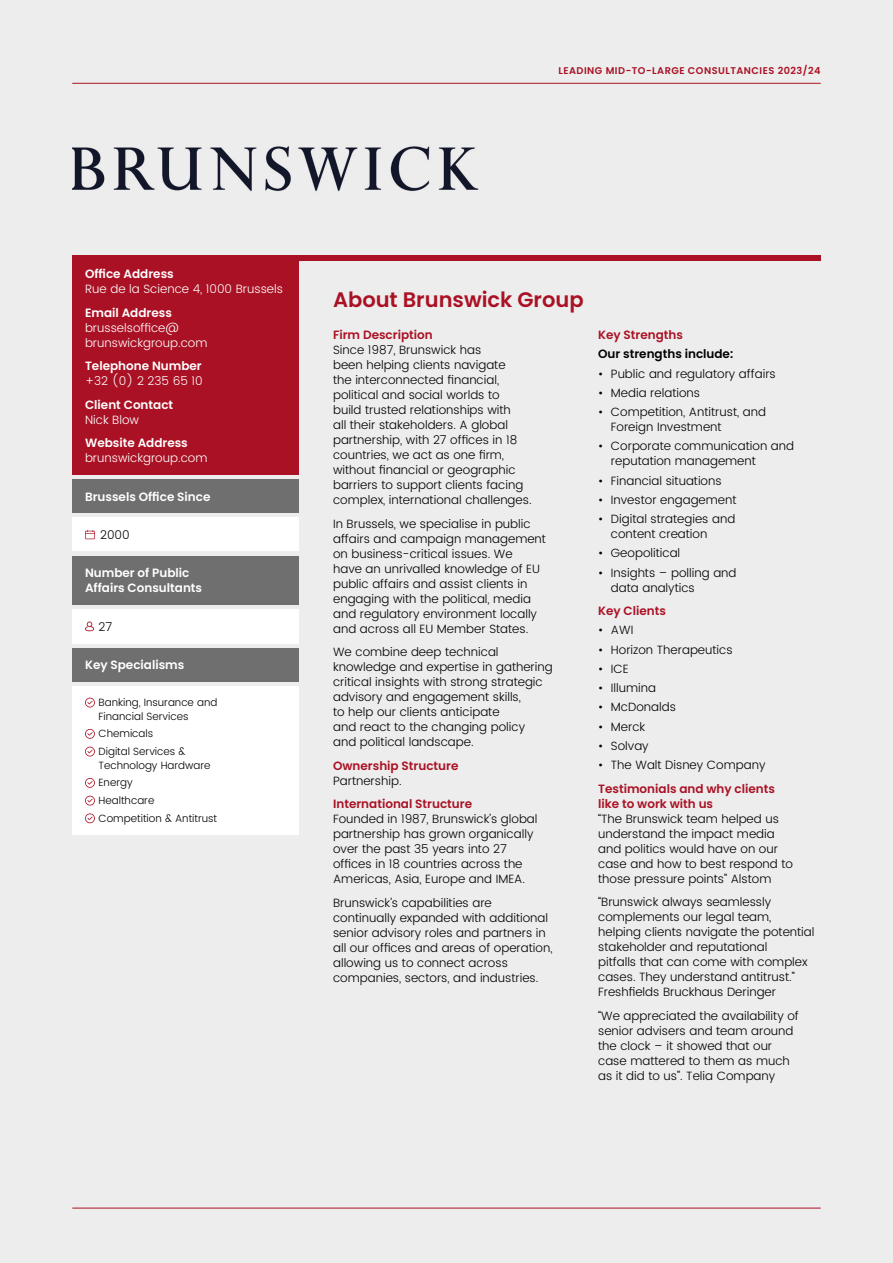
<style>
.page{position:relative;width:893px;height:1263px;background:#ededed}
.page>*{position:absolute;margin:0;border:0;box-sizing:border-box;transform-origin:0 0}
.t1{font:600 21px "Poppins";color:#aa1124}
.t2{font:300 12px/15px "Poppins";color:#000}
.t3{font:600 12px/15px "Poppins";color:#fff}
.t4{font:600 12px/15px "Poppins";color:#aa1124}
.t5{font:300 12px/15px "Poppins";color:#fff}
.t6{font:600 12px "Poppins";color:#000}
.t7{font:300 10.5px/17.7px "Poppins";color:#000}
.t8{font:600 9.75px "Poppins";letter-spacing:.05em;color:#aa1124}
</style>
<div class="page">
<hr style="left:72px;top:83px;width:749px;height:1px;background:#aa1124">
<div style="left:72px;top:255px;width:749px;height:5px;background:#aa1124"></div>
<hr style="left:72px;top:1208px;width:749px;height:1px;background:#aa1124">
<img style="left:72px;top:146px;width:407px;height:45px">
<div style="left:72px;top:479px;width:227px;height:34px;background:#706f6f"></div>
<div style="left:72px;top:556px;width:227px;height:48px;background:#706f6f"></div>
<div style="left:72px;top:517px;width:227px;height:34px;background:#fff"></div>
<svg style="left:85px;top:530px;width:10px;height:9px"></svg>
<div style="left:72px;top:609px;width:227px;height:34px;background:#fff"></div>
<svg style="left:85px;top:621px;width:9px;height:10px"></svg>
<div style="left:72px;top:257px;width:227px;height:218px;background:#aa1124"></div>
<div style="left:72px;top:686px;width:227px;height:148px;background:#fff"></div>
<svg style="left:85px;top:698px;width:10px;height:9px"></svg>
<svg style="left:85px;top:729px;width:10px;height:10px"></svg>
<svg style="left:85px;top:747px;width:10px;height:9px"></svg>
<svg style="left:85px;top:778px;width:10px;height:10px"></svg>
<svg style="left:85px;top:796px;width:10px;height:9px"></svg>
<svg style="left:85px;top:813px;width:10px;height:10px"></svg>
<div style="left:72px;top:648px;width:227px;height:33px;background:#706f6f"></div>
<p class="t8" style="left:558px;top:65px;width:264px">LEADING MID-TO-LARGE CONSULTANCIES 2023/24</p>
<p class="t3" style="left:85px;top:267px;width:90px">Office Address</p>
<p class="t5" style="left:85px;top:282px;width:199px">Rue de la Science 4, 1000 Brussels</p>
<p class="t3" style="left:85px;top:305px;width:88px">Email Address</p>
<p class="t5" style="left:85px;top:321px;width:124px">brusselsoffice@ brunswickgroup.com</p>
<p class="t3" style="left:85px;top:359px;width:118px">Telephone Number</p>
<p class="t5" style="left:85px;top:374px;width:119px">+32 (0) 2 235 65 10</p>
<p class="t3" style="left:85px;top:397px;width:90px">Client Contact</p>
<p class="t5" style="left:85px;top:413px;width:56px">Nick Blow</p>
<p class="t3" style="left:85px;top:436px;width:104px">Website Address</p>
<p class="t5" style="left:85px;top:451px;width:124px">brunswickgroup.com</p>
<p class="t3" style="left:85px;top:489px;width:127px">Brussels Office Since</p>
<p class="t2" style="left:100px;top:527px;width:31px">2000</p>
<p class="t3" style="left:85px;top:565px;width:119px">Number of Public<br>Affairs Consultants</p>
<p class="t2" style="left:99px;top:619px;width:15px">27</p>
<p class="t3" style="left:85px;top:657px;width:101px">Key Specialisms</p>
<p class="t7" style="left:99px;top:696px;width:120px;line-height:13.5px">Banking, Insurance and<br>Financial Services</p>
<p class="t7" style="left:99px;top:725px;width:88px">Chemicals<br>Digital Services &amp;</p>
<p class="t7" style="left:99px;top:756px;width:120px">Technology Hardware<br>Energy<br>Healthcare<br>Competition &amp; Antitrust</p>
<h1 class="t1" style="left:333px;top:287px;width:252px">About Brunswick Group</h1>
<p class="t4" style="left:333px;top:327px;width:101px">Firm Description</p>
<p class="t2" style="left:333px;top:343px;width:200px">Since 1987, Brunswick has<br>been helping clients navigate<br>the interconnected financial, political and social worlds to<br>build trusted relationships with<br>all their stakeholders. A global partnership, with 27 offices in 18 countries, we act as one firm, without financial or geographic barriers to support clients facing complex, international challenges.</p>
<p class="t2" style="left:333px;top:516px;width:214px">In Brussels, we specialise in public affairs and campaign management on business-critical issues. We<br>have an unrivalled knowledge of EU public affairs and assist clients in engaging with the political, media and regulatory environment locally and across all EU Member States.</p>
<p class="t2" style="left:333px;top:645px;width:221px">We combine deep technical knowledge and expertise in gathering critical insights with strong strategic advisory and engagement skills,<br>to help our clients anticipate<br>and react to the changing policy<br>and political landscape.</p>
<p class="t4" style="left:333px;top:758px;width:127px">Ownership Structure</p>
<p class="t2" style="left:333px;top:773px;width:70px">Partnership.</p>
<p class="t4" style="left:333px;top:796px;width:140px">International Structure</p>
<p class="t2" style="left:333px;top:812px;width:206px">Founded in 1987, Brunswick’s global partnership has grown organically over the past 35 years into 27 offices in 18 countries across the Americas, Asia, Europe and IMEA.</p>
<p class="t2" style="left:333px;top:895px;width:221px">Brunswick’s capabilities are continually expanded with additional senior advisory roles and partners in all our offices and areas of operation, allowing us to connect across companies, sectors, and industries.</p>
<p class="t4" style="left:598px;top:327px;width:86px">Key Strengths</p>
<p class="t6" style="left:598px;top:347px;width:137px">Our strengths include:</p>
<p class="t2" style="left:598px;top:366px;width:179px">• Public and regulatory affairs</p>
<p class="t2" style="left:598px;top:385px;width:103px">• Media relations</p>
<p class="t2" style="left:611px;top:405px;width:157px;text-indent:-13px">• Competition, Antitrust, and<br>Foreign Investment</p>
<p class="t2" style="left:611px;top:439px;width:185px;text-indent:-13px">• Corporate communication and reputation management</p>
<p class="t2" style="left:598px;top:473px;width:125px">• Financial situations</p>
<p class="t2" style="left:598px;top:492px;width:140px">• Investor engagement</p>
<p class="t2" style="left:611px;top:512px;width:126px;text-indent:-13px">• Digital strategies and content creation</p>
<p class="t2" style="left:598px;top:546px;width:84px">• Geopolitical</p>
<p class="t2" style="left:611px;top:565px;width:127px;text-indent:-13px">• Insights – polling and data analytics</p>
<p class="t4" style="left:598px;top:603px;width:69px">Key Clients</p>
<p class="t2" style="left:598px;top:623px;width:37px">• AWI</p>
<p class="t2" style="left:598px;top:642px;width:136px">• Horizon Therapeutics</p>
<p class="t2" style="left:598px;top:661px;width:32px">• ICE</p>
<p class="t2" style="left:598px;top:681px;width:59px">• Illumina</p>
<p class="t2" style="left:598px;top:700px;width:79px">• McDonalds</p>
<p class="t2" style="left:598px;top:719px;width:49px">• Merck</p>
<p class="t2" style="left:598px;top:738px;width:52px">• Solvay</p>
<p class="t2" style="left:598px;top:758px;width:169px">• The Walt Disney Company</p>
<p class="t4" style="left:598px;top:781px;width:178px">Testimonials and why clients like to work with us</p>
<p class="t2" style="left:598px;top:811px;width:196px">“The Brunswick team helped us understand the impact media and politics would have on our case and how to best respond to those pressure points” Alstom</p>
<p class="t2" style="left:598px;top:895px;width:218px">“Brunswick always seamlessly complements our legal team, helping clients navigate the potential stakeholder and reputational<br>pitfalls that can come with complex cases. They understand antitrust.” Freshfields Bruckhaus Deringer</p>
<p class="t2" style="left:598px;top:1008px;width:202px">“We appreciated the availability of senior advisers and team around the clock – it showed that our case mattered to them as much as it did to us”. Telia Company</p>
</div>
